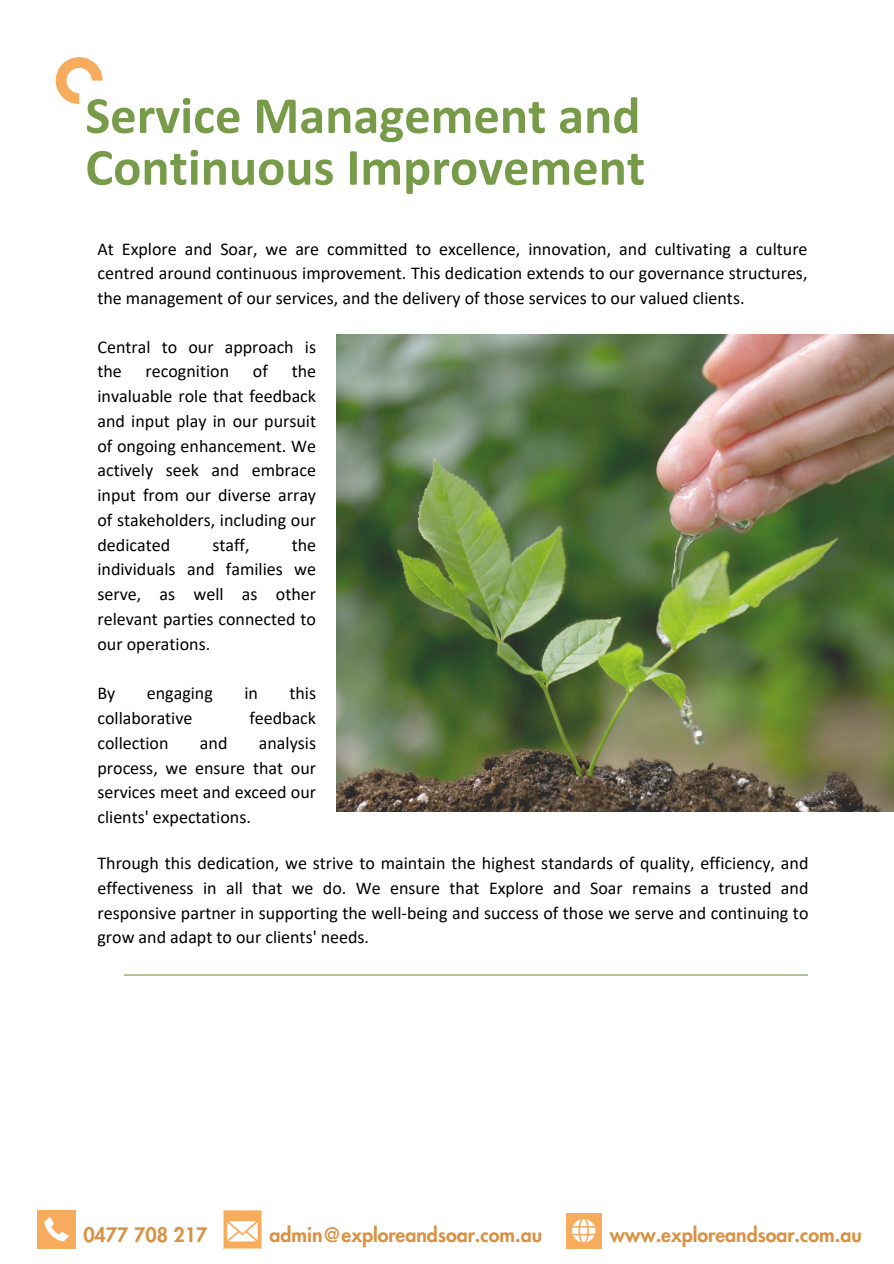
<style>
.page{position:relative;width:894px;height:1264px;background:#fff}
.page>*{position:absolute;margin:0;border:0;box-sizing:border-box;transform-origin:0 0}
.t1{font:700 52.5px/51.8px "Calibri";color:#789b49}
.t2{font:800 19.5px "Futura LT Pro";color:#d99144}
.t3{font:18px/24.8px "Calibri";color:#000;text-align:justify}
</style>
<div class="page">
<svg style="left:56px;top:57px;width:47px;height:47px"></svg>
<svg style="left:223px;top:1210px;width:38px;height:37px"></svg>
<div style="left:37px;top:1209px;width:38px;height:38px;background:#f7ac5d"></div>
<svg style="left:44px;top:1217px;width:25px;height:24px"></svg>
<div style="left:565px;top:1212px;width:36px;height:36px;background:#f7ac5d"></div>
<svg style="left:572px;top:1219px;width:23px;height:23px"></svg>
<hr style="left:124px;top:974px;width:683px;height:1px;background:#789b49">
<img style="left:336px;top:335px;width:557px;height:476px">
<h1 class="t1" style="left:85px;top:94px;width:561px">Service Management and<br>Continuous Improvement</h1>
<p class="t3" style="left:97px;top:238px;width:711px">At Explore and Soar, we are committed to excellence, innovation, and cultivating a culture centred around continuous improvement. This dedication extends to our governance structures, the management of our services, and the delivery of those services to our valued clients.</p>
<p class="t3" style="left:97px;top:336px;width:220px">Central to our approach is the</p>
<p class="t3" style="left:146px;top:360px;width:85px">recognition</p>
<p class="t3" style="left:253px;top:360px;width:16px">of</p>
<p class="t3" style="left:97px;top:360px;width:220px;text-indent:194px">the invaluable role that feedback and input play in our pursuit of ongoing enhancement. We actively seek and embrace input from our diverse array of stakeholders, including our dedicated</p>
<p class="t3" style="left:212px;top:534px;width:39px">staff,</p>
<p class="t3" style="left:97px;top:534px;width:220px;text-indent:194px">the individuals and families we serve, as well as other relevant parties connected to our operations.</p>
<p class="t3" style="left:97px;top:682px;width:19px">By</p>
<p class="t3" style="left:147px;top:682px;width:67px">engaging</p>
<p class="t3" style="left:244px;top:682px;width:15px">in</p>
<p class="t3" style="left:289px;top:682px;width:28px">this</p>
<p class="t3" style="left:97px;top:707px;width:96px">collaborative</p>
<p class="t3" style="left:249px;top:707px;width:68px">feedback</p>
<p class="t3" style="left:97px;top:732px;width:72px">collection</p>
<p class="t3" style="left:200px;top:732px;width:29px">and</p>
<p class="t3" style="left:97px;top:732px;width:220px;text-indent:161px">analysis process, we ensure that our services meet and exceed our clients' expectations.</p>
<p class="t3" style="left:97px;top:852px;width:712px">Through this dedication, we strive to maintain the highest standards of quality, efficiency, and effectiveness in all that we do. We ensure that Explore and Soar remains a trusted and responsive partner in supporting the well-being and success of those we serve and continuing to grow and adapt to our clients' needs.</p>
<p class="t2" style="left:83px;top:1225px;width:125px">0477 708 217</p>
<p class="t2" style="left:269px;top:1225px;width:274px">admin@exploreandsoar.com.au</p>
<p class="t2" style="left:609px;top:1225px;width:253px">www.exploreandsoar.com.au</p>
</div>
